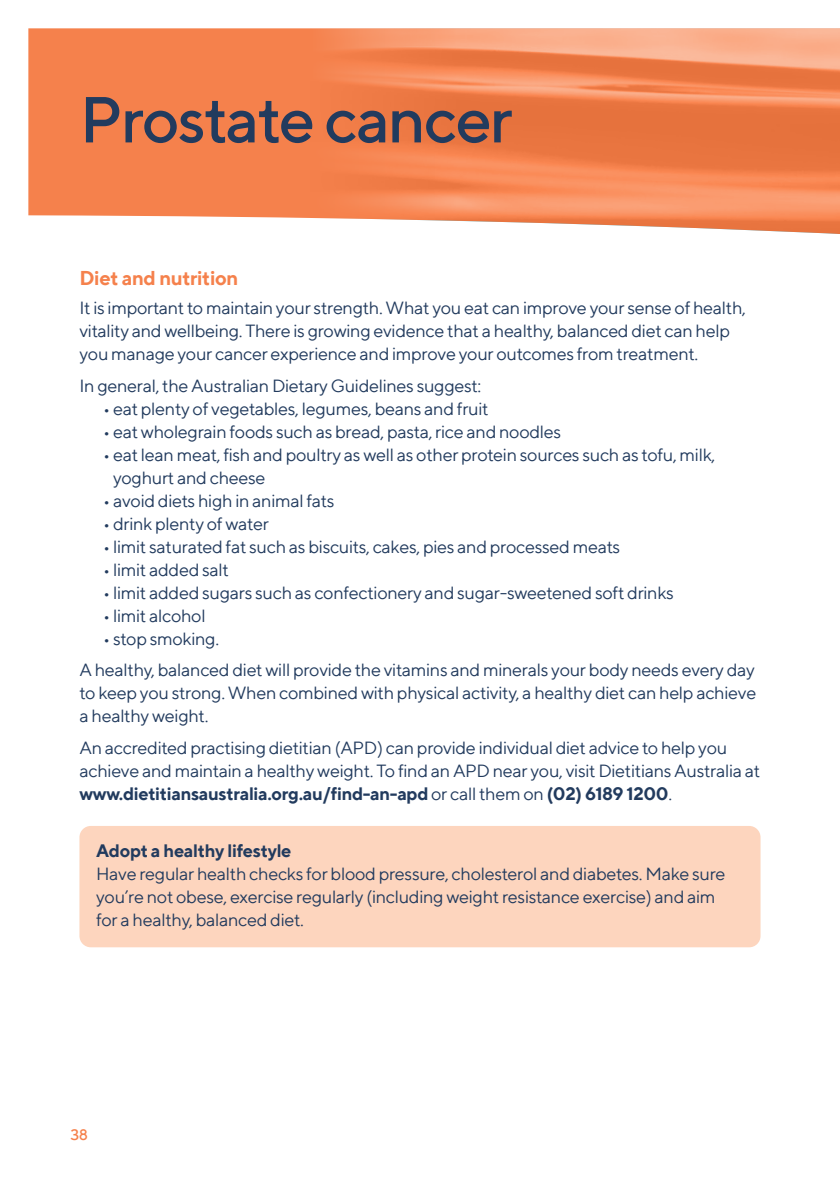
<style>
.page{position:relative;width:840px;height:1191px;background:#fff}
.page>*{position:absolute;margin:0;border:0;box-sizing:border-box;transform-origin:0 0}
.t1{font:500 64.8px "TT Norms";letter-spacing:-.03em;color:#223b5e}
.t2{font:700 20px "TT Norms";letter-spacing:-.02em;color:#f5814c}
.t3{font:18px/23px "TT Norms";letter-spacing:-.02em;color:#223b5e}
.t4{font:700 18px "TT Norms";letter-spacing:-.02em;color:#223b5e}
.t5{font:500 15.4px "TT Norms";color:#f5814c}
.s1{font-weight:700}
</style>
<div class="page">
<div style="left:28px;top:28px;width:257px;height:190px;background:#f5814c"></div>
<img style="left:285px;top:28px;width:554px;height:206px">
<div style="left:79px;top:826px;width:681px;height:121px;background:#fdd5be;border-radius:11px"></div>
<h1 class="t1" style="left:79px;top:80px;width:434px">Prostate cancer</h1>
<p class="t2" style="left:79px;top:266px;width:160px">Diet and nutrition</p>
<p class="t3" style="left:79px;top:296px;width:667px">It is important to maintain your strength. What you eat can improve your sense of health, vitality and wellbeing. There is growing evidence that a healthy, balanced diet can help you manage your cancer experience and improve your outcomes from treatment.</p>
<p class="t3" style="left:79px;top:373px;width:403px">In general, the Australian Dietary Guidelines suggest:</p>
<p class="t3" style="left:103px;top:396px;width:387px">• eat plenty of vegetables, legumes, beans and fruit</p>
<p class="t3" style="left:103px;top:419px;width:459px">• eat wholegrain foods such as bread, pasta, rice and noodles</p>
<p class="t3" style="left:113px;top:442px;width:603px;text-indent:-10px">• eat lean meat, fish and poultry as well as other protein sources such as tofu, milk, yoghurt and cheese</p>
<p class="t3" style="left:103px;top:488px;width:233px">• avoid diets high in animal fats</p>
<p class="t3" style="left:103px;top:511px;width:167px">• drink plenty of water</p>
<p class="t3" style="left:103px;top:534px;width:518px">• limit saturated fat such as biscuits, cakes, pies and processed meats</p>
<p class="t3" style="left:103px;top:557px;width:127px">• limit added salt</p>
<p class="t3" style="left:103px;top:580px;width:572px">• limit added sugars such as confectionery and sugar-sweetened soft drinks</p>
<p class="t3" style="left:103px;top:603px;width:104px">• limit alcohol</p>
<p class="t3" style="left:79px;top:622px;width:676px;line-height:31.6px;text-indent:24px">• stop smoking.<br>A healthy, balanced diet will provide the vitamins and minerals your body needs every day</p>
<p class="t3" style="left:79px;top:681px;width:678px">to keep you strong. When combined with physical activity, a healthy diet can help achieve a healthy weight.</p>
<p class="t3" style="left:79px;top:735px;width:682px">An accredited practising dietitian (APD) can provide individual diet advice to help you achieve and maintain a healthy weight. To find an APD near you, visit Dietitians Australia at <span class="s1">www.dietitiansaustralia.org.au/find-an-apd</span> or call them on <span class="s1">(02) 6189 1200</span>.</p>
<p class="t4" style="left:96px;top:839px;width:197px">Adopt a healthy lifestyle</p>
<p class="t3" style="left:96px;top:861px;width:630px">Have regular health checks for blood pressure, cholesterol and diabetes. Make sure you’re not obese, exercise regularly (including weight resistance exercise) and aim for a healthy, balanced diet.</p>
<p class="t5" style="left:71px;top:1125px;width:19px">38</p>
</div>
